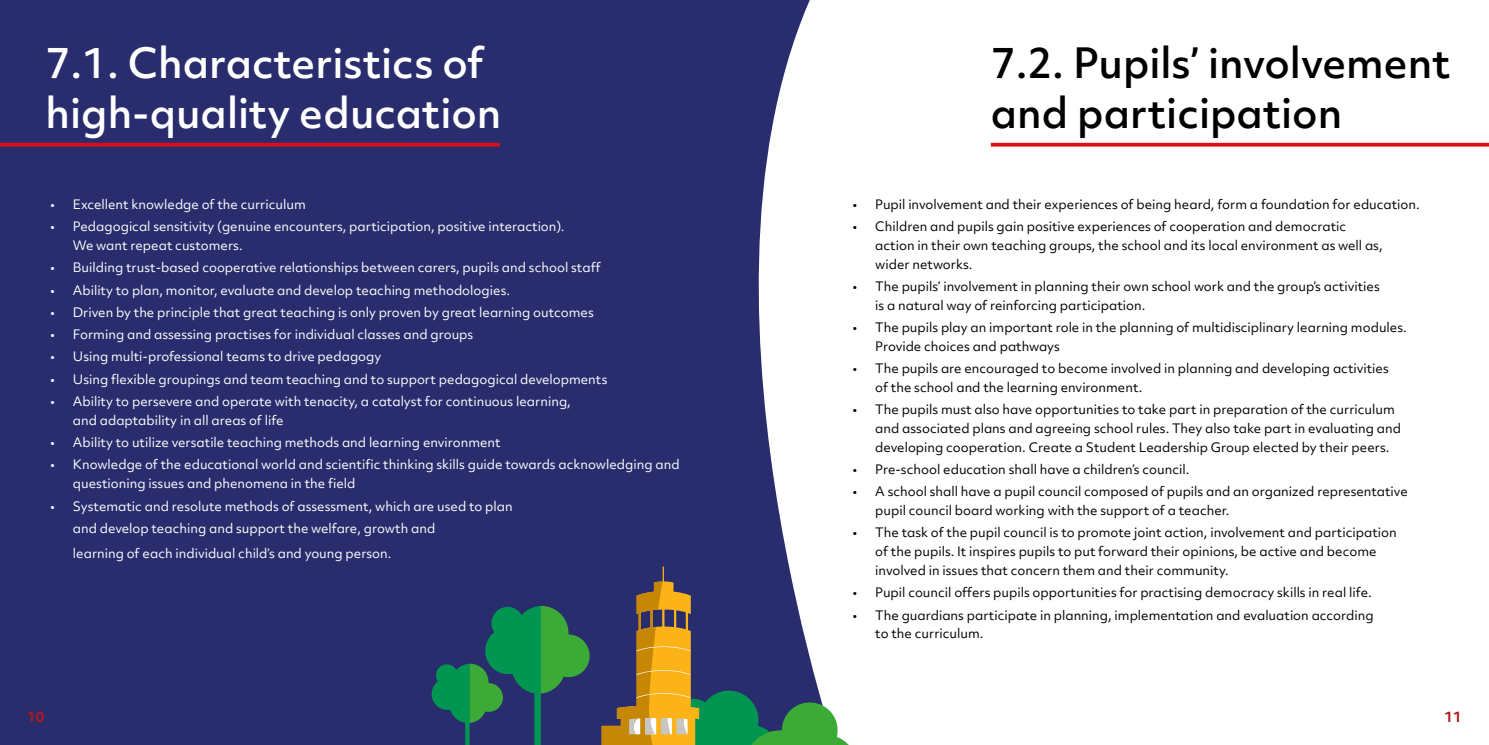
<style>
.page{position:relative;width:1489px;height:745px;background:#fff}
.page>*{position:absolute;margin:0;border:0;box-sizing:border-box;transform-origin:0 0}
.t1{font:500 40px/50px "Objektiv Mk 2";color:#fff}
.t2{font:500 40px/50px "Objektiv Mk 2";color:#000}
.t3{font:700 13.75px "Objektiv Mk 2";color:#af191e}
.t4{font:12.5px/18.8px "Objektiv Mk 2";color:#000}
.t5{font:12.5px/18.8px "Objektiv Mk 2";color:#fff}
</style>
<div class="page">
<div style="left:0;top:0;width:810px;height:744px;background:#292d6d"></div>
<svg style="left:430px;top:604px;width:162px;height:140px;background:#215e5b"></svg>
<hr style="left:0;top:143px;width:500px;height:3px;background:#db0f16">
<hr style="left:990px;top:143px;width:498px;height:3px;background:#db0f16">
<svg style="left:601px;top:566px;width:247px;height:178px"></svg>
<h1 class="t1" style="left:46px;top:37px;width:457px">7.1. Characteristics of high-quality education</h1>
<h1 class="t2" style="left:990px;top:37px;width:461px">7.2. Pupils’ involvement and participation</h1>
<p class="t5" style="left:50px;top:194px;width:257px">• Excellent knowledge of the curriculum</p>
<p class="t5" style="left:73px;top:217px;width:493px;text-indent:-22px">• Pedagogical sensitivity (genuine encounters, participation, positive interaction).<br>We want repeat customers.</p>
<p class="t5" style="left:50px;top:258px;width:552px">• Building trust-based cooperative relationships between carers, pupils and school staff</p>
<p class="t5" style="left:50px;top:280px;width:461px">• Ability to plan, monitor, evaluate and develop teaching methodologies.</p>
<p class="t5" style="left:50px;top:302px;width:545px">• Driven by the principle that great teaching is only proven by great learning outcomes</p>
<p class="t5" style="left:50px;top:325px;width:424px">• Forming and assessing practises for individual classes and groups</p>
<p class="t5" style="left:50px;top:347px;width:332px">• Using multi-professional teams to drive pedagogy</p>
<p class="t5" style="left:50px;top:369px;width:558px">• Using flexible groupings and team teaching and to support pedagogical developments</p>
<p class="t5" style="left:73px;top:391px;width:499px;text-indent:-22px">• Ability to persevere and operate with tenacity, a catalyst for continuous learning, and adaptability in all areas of life</p>
<p class="t5" style="left:50px;top:432px;width:452px">• Ability to utilize versatile teaching methods and learning environment</p>
<p class="t5" style="left:73px;top:455px;width:608px;text-indent:-22px">• Knowledge of the educational world and scientific thinking skills guide towards acknowledging and questioning issues and phenomena in the field</p>
<p class="t5" style="left:73px;top:494px;width:441px;line-height:22.2px;text-indent:-22px">• Systematic and resolute methods of assessment, which are used to plan and develop teaching and support the welfare, growth and</p>
<p class="t5" style="left:73px;top:543px;width:320px">learning of each individual child’s and young person.</p>
<p class="t4" style="left:852px;top:194px;width:568px">• Pupil involvement and their experiences of being heard, form a foundation for education.</p>
<p class="t4" style="left:875px;top:217px;width:509px;text-indent:-22px">• Children and pupils gain positive experiences of cooperation and democratic action in their own teaching groups, the school and its local environment as well as, wider networks.</p>
<p class="t4" style="left:875px;top:276px;width:506px;text-indent:-22px">• The pupils’ involvement in planning their own school work and the group’s activities is a natural way of reinforcing participation.</p>
<p class="t4" style="left:875px;top:317px;width:533px;text-indent:-22px">• The pupils play an important role in the planning of multidisciplinary learning modules.<br>Provide choices and pathways</p>
<p class="t4" style="left:875px;top:358px;width:515px;text-indent:-22px">• The pupils are encouraged to become involved in planning and developing activities of the school and the learning environment.</p>
<p class="t4" style="left:875px;top:399px;width:527px;text-indent:-22px">• The pupils must also have opportunities to take part in preparation of the curriculum and associated plans and agreeing school rules. They also take part in evaluating and developing cooperation. Create a Student Leadership Group elected by their peers.</p>
<p class="t4" style="left:852px;top:459px;width:338px">• Pre-school education shall have a children’s council.</p>
<p class="t4" style="left:875px;top:482px;width:534px;text-indent:-22px">• A school shall have a pupil council composed of pupils and an organized representative pupil council board working with the support of a teacher.</p>
<p class="t4" style="left:875px;top:523px;width:523px;text-indent:-22px">• The task of the pupil council is to promote joint action, involvement and participation of the pupils. It inspires pupils to put forward their opinions, be active and become involved in issues that concern them and their community.</p>
<p class="t4" style="left:852px;top:582px;width:520px">• Pupil council offers pupils opportunities for practising democracy skills in real life.</p>
<p class="t4" style="left:875px;top:605px;width:500px;text-indent:-22px">• The guardians participate in planning, implementation and evaluation according to the curriculum.</p>
<p class="t3" style="left:27px;top:707px;width:19px">10</p>
<p class="t3" style="left:1444px;top:707px;width:19px">11</p>
</div>
